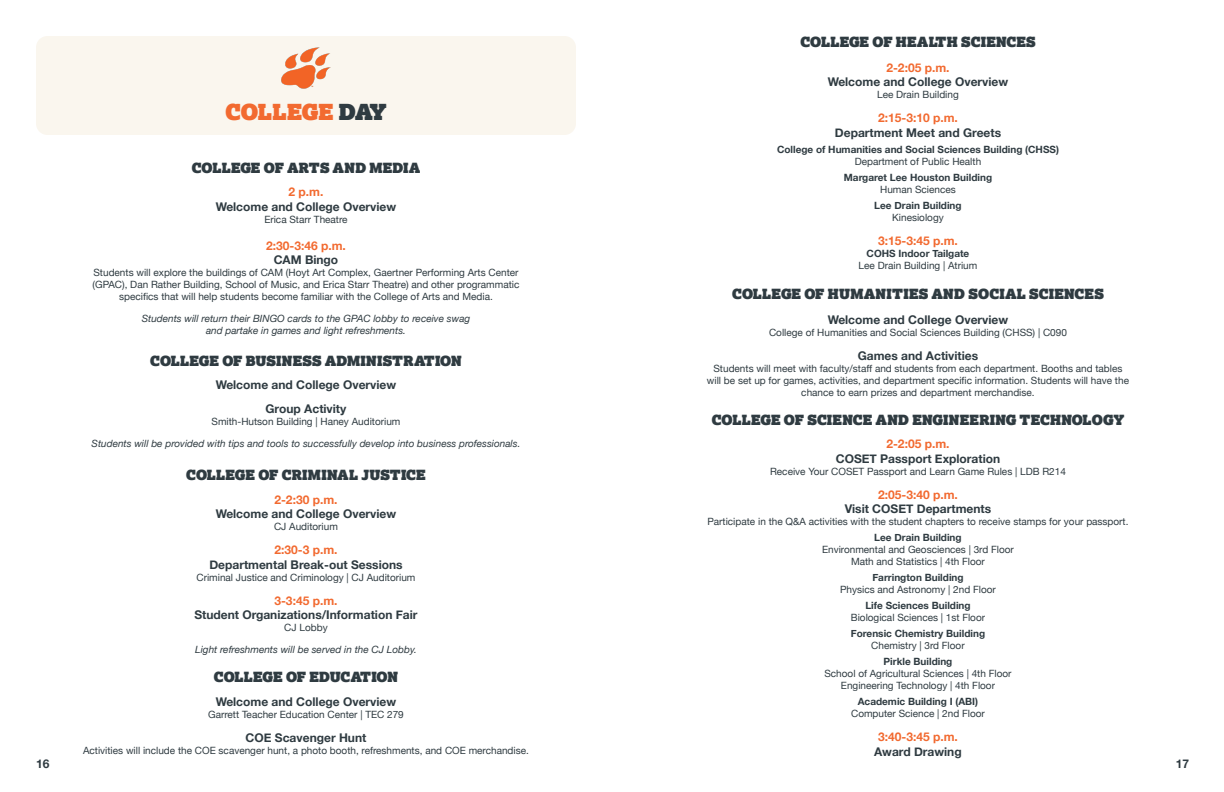
<style>
.page{position:relative;width:1224px;height:792px;background:#fff}
.page>*{position:absolute;margin:0;border:0;box-sizing:border-box;transform-origin:0 0}
.t1{font:22px "Lexia Advertising";letter-spacing:-.005em;color:#f26a30}
.t2{font:14px "Lexia Advertising";letter-spacing:.02em;color:#2f3b41}
.t3{font:14px "Lexia Advertising";letter-spacing:-.01em;color:#2f3b41}
.t4{font:700 12px "Helvetica Neue";color:#2f3b41}
.t5{font:700 12px "Helvetica Neue";color:#f26a30}
.t6{font:10px/12px "Helvetica Neue";color:#2f3b41;text-align:center}
.t7{font:italic 10px "Helvetica Neue";color:#2f3b41}
.t8{font:700 10px "Helvetica Neue";color:#2f3b41}
.s1{color:#2f3b41}
</style>
<div class="page">
<div style="left:36px;top:36px;width:540px;height:99px;background:#faf6ee;border-radius:12px"></div>
<img style="left:281px;top:47px;width:50px;height:42px">
<p class="t2" style="left:800px;top:32px;width:237px">COLLEGE OF HEALTH SCIENCES</p>
<p class="t5" style="left:886px;top:58px;width:65px">2-2:05 p.m.</p>
<p class="t4" style="left:828px;top:73px;width:182px">Welcome and College Overview</p>
<p class="t6" style="left:877px;top:89px;width:83px">Lee Drain Building</p>
<p class="t5" style="left:878px;top:109px;width:81px">2:15-3:10 p.m.</p>
<p class="t4" style="left:835px;top:123px;width:168px">Department Meet and Greets</p>
<p class="t8" style="left:777px;top:141px;width:283px">College of Humanities and Social Sciences Building (CHSS)</p>
<p class="t6" style="left:855px;top:156px;width:128px">Department of Public Health</p>
<p class="t8" style="left:844px;top:169px;width:150px">Margaret Lee Houston Building</p>
<p class="t6" style="left:880px;top:184px;width:77px">Human Sciences</p>
<p class="t8" style="left:874px;top:197px;width:89px">Lee Drain Building</p>
<p class="t6" style="left:892px;top:212px;width:53px">Kinesiology</p>
<p class="t5" style="left:878px;top:231px;width:81px">3:15-3:45 p.m.</p>
<p class="t8" style="left:867px;top:245px;width:104px">COHS Indoor Tailgate</p>
<p class="t6" style="left:859px;top:260px;width:120px">Lee Drain Building | Atrium</p>
<p class="t1" style="left:225px;top:97px;width:163px">COLLEGE <span class="s1">DAY</span></p>
<p class="t2" style="left:192px;top:158px;width:230px">COLLEGE OF ARTS AND MEDIA</p>
<p class="t5" style="left:289px;top:182px;width:36px">2 p.m.</p>
<p class="t4" style="left:216px;top:197px;width:182px">Welcome and College Overview</p>
<p class="t6" style="left:264px;top:214px;width:85px">Erica Starr Theatre</p>
<p class="t5" style="left:266px;top:236px;width:81px">2:30-3:46 p.m.</p>
<p class="t4" style="left:274px;top:250px;width:66px">CAM Bingo</p>
<p class="t6" style="left:93px;top:267px;width:428px">Students will explore the buildings of CAM (Hoyt Art Complex, Gaertner Performing Arts Center (GPAC), Dan Rather Building, School of Music, and Erica Starr Theatre) and other programmatic specifics that will help students become familiar with the College of Arts and Media.</p>
<p class="t7" style="left:142px;top:311px;width:330px">Students will return their BINGO cards to the GPAC lobby to receive swag</p>
<p class="t7" style="left:206px;top:323px;width:201px">and partake in games and light refreshments.</p>
<p class="t2" style="left:732px;top:284px;width:373px">COLLEGE OF HUMANITIES AND SOCIAL SCIENCES</p>
<p class="t4" style="left:828px;top:310px;width:182px">Welcome and College Overview</p>
<p class="t6" style="left:769px;top:327px;width:299px">College of Humanities and Social Sciences Building (CHSS) | C090</p>
<p class="t4" style="left:858px;top:346px;width:122px">Games and Activities</p>
<p class="t6" style="left:707px;top:363px;width:424px">Students will meet with faculty/staff and students from each department. Booths and tables will be set up for games, activities, and department specific information. Students will have the chance to earn prizes and department merchandise.</p>
<p class="t2" style="left:150px;top:352px;width:313px">COLLEGE OF BUSINESS ADMINISTRATION</p>
<p class="t4" style="left:216px;top:376px;width:182px">Welcome and College Overview</p>
<p class="t4" style="left:266px;top:400px;width:82px">Group Activity</p>
<p class="t6" style="left:212px;top:416px;width:190px">Smith-Hutson Building | Haney Auditorium</p>
<p class="t7" style="left:92px;top:437px;width:430px">Students will be provided with tips and tools to successfully develop into business professionals.</p>
<p class="t2" style="left:712px;top:411px;width:414px">COLLEGE OF SCIENCE AND ENGINEERING TECHNOLOGY</p>
<p class="t5" style="left:886px;top:435px;width:65px">2-2:05 p.m.</p>
<p class="t4" style="left:836px;top:449px;width:166px">COSET Passport Exploration</p>
<p class="t6" style="left:770px;top:466px;width:297px">Receive Your COSET Passport and Learn Game Rules | LDB R214</p>
<p class="t5" style="left:878px;top:485px;width:81px">2:05-3:40 p.m.</p>
<p class="t4" style="left:845px;top:500px;width:148px">Visit COSET Departments</p>
<p class="t6" style="left:707px;top:516px;width:423px">Participate in the Q&amp;A activities with the student chapters to receive stamps for your passport.</p>
<p class="t8" style="left:874px;top:530px;width:89px">Lee Drain Building</p>
<p class="t6" style="left:822px;top:544px;width:193px">Environmental and Geosciences | 3rd Floor</p>
<p class="t6" style="left:851px;top:556px;width:135px">Math and Statistics | 4th Floor</p>
<p class="t8" style="left:872px;top:570px;width:93px">Farrington Building</p>
<p class="t6" style="left:840px;top:584px;width:157px">Physics and Astronomy | 2nd Floor</p>
<p class="t8" style="left:865px;top:598px;width:107px">Life Sciences Building</p>
<p class="t6" style="left:851px;top:612px;width:136px">Biological Sciences | 1st Floor</p>
<p class="t8" style="left:851px;top:626px;width:136px">Forensic Chemistry Building</p>
<p class="t6" style="left:871px;top:640px;width:95px">Chemistry | 3rd Floor</p>
<p class="t8" style="left:884px;top:654px;width:70px">Pirkle Building</p>
<p class="t6" style="left:824px;top:668px;width:189px">School of Agricultural Sciences | 4th Floor</p>
<p class="t6" style="left:841px;top:680px;width:156px">Engineering Technology | 4th Floor</p>
<p class="t8" style="left:858px;top:694px;width:122px">Academic Building I (ABI)</p>
<p class="t6" style="left:851px;top:708px;width:135px">Computer Science | 2nd Floor</p>
<p class="t5" style="left:878px;top:728px;width:81px">3:40-3:45 p.m.</p>
<p class="t4" style="left:874px;top:742px;width:89px">Award Drawing</p>
<p class="t2" style="left:186px;top:466px;width:241px">COLLEGE OF CRIMINAL JUSTICE</p>
<p class="t5" style="left:274px;top:490px;width:65px">2-2:30 p.m.</p>
<p class="t4" style="left:216px;top:505px;width:182px">Welcome and College Overview</p>
<p class="t6" style="left:274px;top:521px;width:65px">CJ Auditorium</p>
<p class="t5" style="left:274px;top:541px;width:65px">2:30-3 p.m.</p>
<p class="t4" style="left:209px;top:555px;width:195px">Departmental Break-out Sessions</p>
<p class="t6" style="left:197px;top:572px;width:220px">Criminal Justice and Criminology | CJ Auditorium</p>
<p class="t5" style="left:274px;top:591px;width:65px">3-3:45 p.m.</p>
<p class="t4" style="left:194px;top:605px;width:225px">Student Organizations/Information Fair</p>
<p class="t6" style="left:284px;top:622px;width:45px">CJ Lobby</p>
<p class="t7" style="left:195px;top:642px;width:223px">Light refreshments will be served in the CJ Lobby.</p>
<p class="t3" style="left:214px;top:668px;width:186px">COLLEGE OF EDUCATION</p>
<p class="t4" style="left:216px;top:692px;width:182px">Welcome and College Overview</p>
<p class="t6" style="left:208px;top:709px;width:197px">Garrett Teacher Education Center | TEC 279</p>
<p class="t4" style="left:246px;top:728px;width:122px">COE Scavenger Hunt</p>
<p class="t6" style="left:83px;top:745px;width:447px">Activities will include the COE scavenger hunt, a photo booth, refreshments, and COE merchandise.</p>
<p class="t4" style="left:36px;top:754px;width:15px">16</p>
<p class="t4" style="left:1176px;top:755px;width:15px">17</p>
</div>
